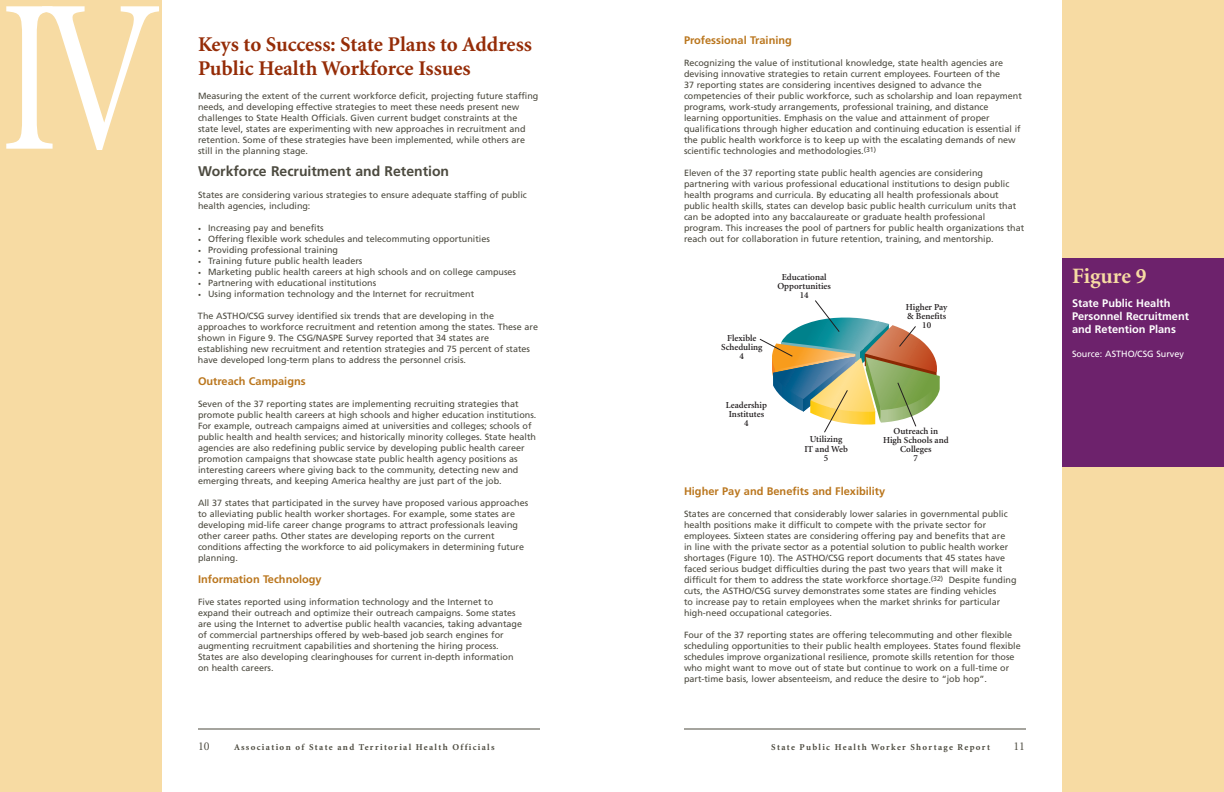
<style>
.page{position:relative;width:1224px;height:792px;background:#fff}
.page>*{position:absolute;margin:0;border:0;box-sizing:border-box;transform-origin:0 0}
.t1{font:219px "Minion";color:#fff;scale:.8 1}
.t2{font:700 22px "Minion";color:#f7dba3}
.t3{font:700 21px/24px "Minion";color:#952c07}
.t4{font:700 14px "Frutiger";color:#4c4a3f}
.t5{font:12px "Minion";color:#4c4a3f}
.t6{font:700 11px "Frutiger";color:#ba761d}
.t7{font:700 11px/13px "Frutiger";color:#fff}
.t8{font:600 9.2px/9.2px "Minion";color:#231f20;text-align:center}
.t9{font:9px/11px "Frutiger";color:#4c4a3f}
.t10{font:700 9px "Minion";letter-spacing:.145em;color:#4c4a3f}
.t11{font:9px "Frutiger";color:#fff}
.s1{font-size:6px}
</style>
<div class="page">
<div style="left:1062px;top:0;width:162px;height:792px;background:#f7dba3"></div>
<hr style="left:684px;top:729px;width:342px;height:1px;background:#4c4a3f">
<div style="left:0;top:0;width:162px;height:792px;background:#f7dba3"></div>
<hr style="left:198px;top:729px;width:342px;height:1px;background:#4c4a3f">
<div style="left:1062px;top:258px;width:162px;height:209px;background:#6d226c"></div>
<svg style="left:759px;top:300px;width:181px;height:133px"></svg>
<h1 class="t1" style="left:0;top:-7px;width:200px">IV</h1>
<h3 class="t3" style="left:198px;top:34px;width:336px">Keys to Success: State Plans to Address<br>Public Health Workforce Issues</h3>
<p class="t9" style="left:198px;top:91px;width:342px">Measuring the extent of the current workforce deficit, projecting future staffing needs, and developing effective strategies to meet these needs present new challenges to State Health Officials. Given current budget constraints at the state level, states are experimenting with new approaches in recruitment and retention. Some of these strategies have been implemented, while others are still in the planning stage.</p>
<h3 class="t4" style="left:198px;top:166px;width:253px">Workforce Recruitment and Retention</h3>
<p class="t9" style="left:198px;top:190px;width:330px">States are considering various strategies to ensure adequate staffing of public health agencies, including:</p>
<p class="t9" style="left:198px;top:223px;width:127px"><span class="s1">•</span> Increasing pay and benefits</p>
<p class="t9" style="left:198px;top:234px;width:293px"><span class="s1">•</span> Offering flexible work schedules and telecommuting opportunities</p>
<p class="t9" style="left:198px;top:245px;width:142px"><span class="s1">•</span> Providing professional training</p>
<p class="t9" style="left:198px;top:256px;width:166px"><span class="s1">•</span> Training future public health leaders</p>
<p class="t9" style="left:198px;top:267px;width:320px"><span class="s1">•</span> Marketing public health careers at high schools and on college campuses</p>
<p class="t9" style="left:198px;top:278px;width:180px"><span class="s1">•</span> Partnering with educational institutions</p>
<p class="t9" style="left:198px;top:289px;width:278px"><span class="s1">•</span> Using information technology and the Internet for recruitment</p>
<p class="t9" style="left:198px;top:311px;width:342px">The ASTHO/CSG survey identified six trends that are developing in the approaches to workforce recruitment and retention among the states. These are shown in Figure 9. The CSG/NASPE Survey reported that 34 states are establishing new recruitment and retention strategies and 75 percent of states have developed long-term plans to address the personnel crisis.</p>
<p class="t6" style="left:198px;top:377px;width:109px">Outreach Campaigns</p>
<p class="t9" style="left:198px;top:399px;width:340px">Seven of the 37 reporting states are implementing recruiting strategies that promote public health careers at high schools and higher education institutions.<br>For example, outreach campaigns aimed at universities and colleges; schools of public health and health services; and historically minority colleges. State health agencies are also redefining public service by developing public health career promotion campaigns that showcase state public health agency positions as interesting careers where giving back to the community, detecting new and emerging threats, and keeping America healthy are just part of the job.</p>
<p class="t9" style="left:198px;top:498px;width:332px">All 37 states that participated in the survey have proposed various approaches to alleviating public health worker shortages. For example, some states are developing mid-life career change programs to attract professionals leaving other career paths. Other states are developing reports on the current conditions affecting the workforce to aid policymakers in determining future planning.</p>
<p class="t6" style="left:198px;top:575px;width:125px">Information Technology</p>
<p class="t9" style="left:198px;top:597px;width:326px">Five states reported using information technology and the Internet to expand their outreach and optimize their outreach campaigns. Some states are using the Internet to advertise public health vacancies, taking advantage of commercial partnerships offered by web-based job search engines for augmenting recruitment capabilities and shortening the hiring process.<br>States are also developing clearinghouses for current in-depth information on health careers.</p>
<h3 class="t5" style="left:198px;top:742px;width:13px">10</h3>
<p class="t10" style="left:234px;top:744px;width:262px">Association of State and Territorial Health Officials</p>
<p class="t6" style="left:684px;top:36px;width:109px">Professional Training</p>
<p class="t9" style="left:684px;top:58px;width:339px">Recognizing the value of institutional knowledge, state health agencies are devising innovative strategies to retain current employees. Fourteen of the<br>37 reporting states are considering incentives designed to advance the competencies of their public workforce, such as scholarship and loan repayment programs, work-study arrangements, professional training, and distance learning opportunities. Emphasis on the value and attainment of proper qualifications through higher education and continuing education is essential if the public health workforce is to keep up with the escalating demands of new scientific technologies and methodologies.<sup>(31)</sup></p>
<p class="t9" style="left:684px;top:168px;width:342px">Eleven of the 37 reporting state public health agencies are considering partnering with various professional educational institutions to design public health programs and curricula. By educating all health professionals about public health skills, states can develop basic public health curriculum units that can be adopted into any baccalaureate or graduate health professional program. This increases the pool of partners for public health organizations that reach out for collaboration in future retention, training, and mentorship.</p>
<p class="t8" style="left:721px;top:334px;width:43px">Flexible<br>Scheduling<br>4</p>
<p class="t8" style="left:777px;top:273px;width:55px">Educational<br>Opportunities<br>14</p>
<p class="t8" style="left:726px;top:401px;width:43px">Leadership<br>Institutes<br>4</p>
<p class="t8" style="left:804px;top:436px;width:45px">Utilizing<br>IT and Web<br>5</p>
<p class="t8" style="left:906px;top:303px;width:43px">Higher Pay &amp; Benefits<br>10</p>
<p class="t8" style="left:883px;top:427px;width:67px">Outreach in<br>High Schools and<br>Colleges<br>7</p>
<p class="t6" style="left:684px;top:487px;width:203px">Higher Pay and Benefits and Flexibility</p>
<p class="t9" style="left:684px;top:509px;width:334px">States are concerned that considerably lower salaries in governmental public health positions make it difficult to compete with the private sector for employees. Sixteen states are considering offering pay and benefits that are<br>in line with the private sector as a potential solution to public health worker shortages (Figure 10). The ASTHO/CSG report documents that 45 states have faced serious budget difficulties during the past two years that will make it difficult for them to address the state workforce shortage.<sup>(32)</sup> Despite funding cuts, the ASTHO/CSG survey demonstrates some states are finding vehicles<br>to increase pay to retain employees when the market shrinks for particular high-need occupational categories.</p>
<p class="t9" style="left:684px;top:630px;width:338px">Four of the 37 reporting states are offering telecommuting and other flexible scheduling opportunities to their public health employees. States found flexible schedules improve organizational resilience, promote skills retention for those who might want to move out of state but continue to work on a full-time or part-time basis, lower absenteeism, and reduce the desire to “job hop”.</p>
<p class="t10" style="left:771px;top:744px;width:220px">State Public Health Worker Shortage Report</p>
<h3 class="t5" style="left:1014px;top:742px;width:13px">11</h3>
<h2 class="t2" style="left:1072px;top:268px;width:76px">Figure 9</h2>
<p class="t7" style="left:1072px;top:298px;width:119px">State Public Health<br>Personnel Recruitment and Retention Plans</p>
<p class="t11" style="left:1072px;top:350px;width:113px">Source: ASTHO/CSG Survey</p>
</div>
